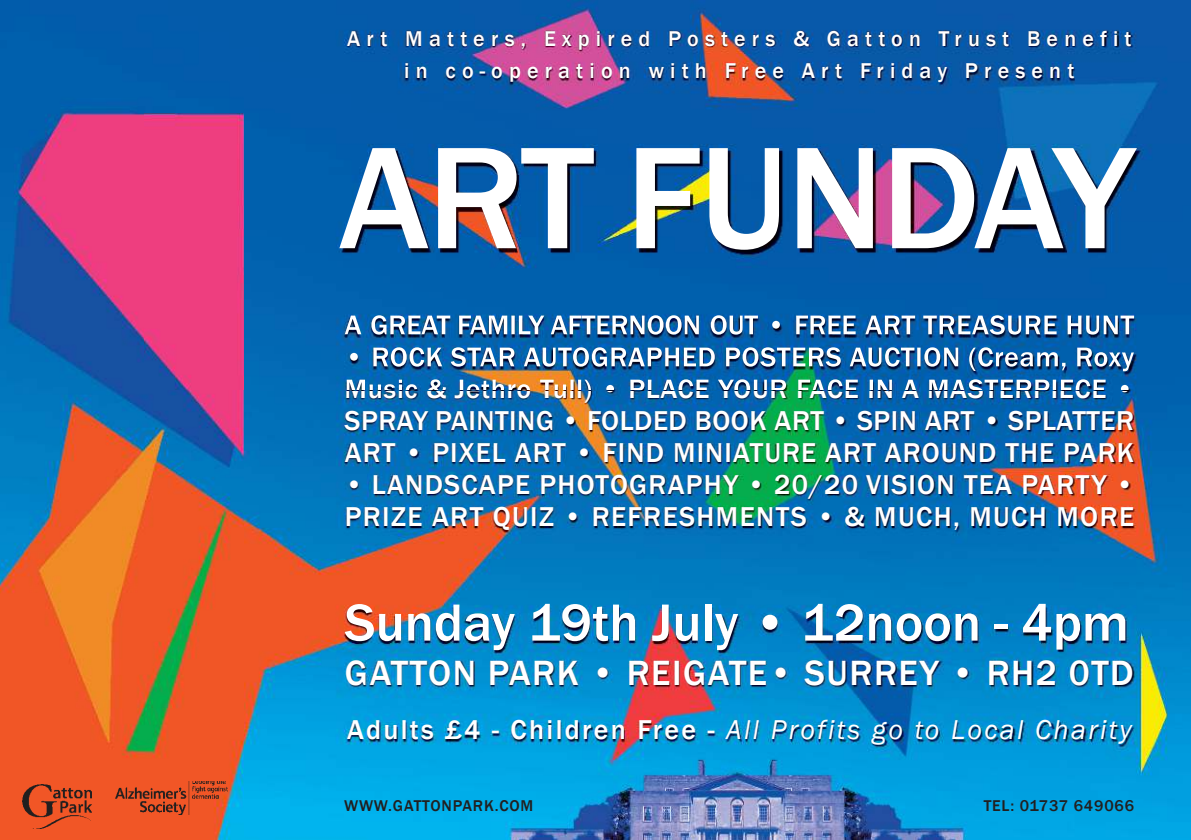
<style>
.page{position:relative;width:1191px;height:840px;background:#fff}
.page>*{position:absolute;margin:0;border:0;box-sizing:border-box;transform-origin:0 0}
.t1{font:500 150px "Franklin Gothic";letter-spacing:-.015em;color:#fff}
.t2{font:500 54px "Franklin Gothic";color:#fff}
.t3{font:500 36px "Franklin Gothic";letter-spacing:.04em;color:#fff}
.t4{font:500 28px/32px "Franklin Gothic";letter-spacing:.045em;color:#fff;text-align:justify}
.t5{font:italic 28px "Franklin Gothic";letter-spacing:.08em;color:#fff}
.t6{font:500 22px/32px "Franklin Gothic";letter-spacing:.28em;color:#fff;text-align:center}
.t7{font:500 16px "Franklin Gothic";letter-spacing:.05em;color:#221f1f}
.s1{font-weight:500;font-style:normal}
</style>
<div class="page">
<img style="left:0;top:0;width:244px;height:839px">
<img style="left:244px;top:390px;width:947px;height:449px">
<img style="left:244px;top:0;width:947px;height:113px">
<img style="left:115px;top:781px;width:112px;height:33px">
<img style="left:23px;top:783px;width:68px;height:44px">
<img style="left:145px;top:113px;width:1046px;height:277px">
<img style="left:345px;top:315px;width:354px;height:19px">
<img style="left:865px;top:315px;width:269px;height:19px">
<img style="left:350px;top:347px;width:239px;height:19px">
<img style="left:347px;top:379px;width:168px;height:10px">
<p class="t6" style="left:347px;top:24px;width:786px">Art Matters, Expired Posters &amp; Gatton Trust Benefit in co-operation with Free Art Friday Present</p>
<h1 class="t1" style="left:339px;top:146px;width:797px">ART FUNDAY</h1>
<p class="t4" style="left:345px;top:375px;width:791px">Music &amp; Jethro Tull) • PLACE YOUR FACE IN A MASTERPIECE • SPRAY PAINTING • FOLDED BOOK ART • SPIN ART • SPLATTER ART • PIXEL ART • FIND MINIATURE ART AROUND THE PARK</p>
<p class="t4" style="left:345px;top:471px;width:791px">• LANDSCAPE PHOTOGRAPHY • 20/20 VISION TEA PARTY •<br>PRIZE ART QUIZ • REFRESHMENTS • &amp; MUCH, MUCH MORE</p>
<h2 class="t2" style="left:345px;top:603px;width:786px">Sunday 19th July • 12noon - 4pm</h2>
<p class="t3" style="left:345px;top:659px;width:790px">GATTON PARK • REIGATE• SURREY • RH2 0TD</p>
<p class="t5" style="left:347px;top:719px;width:786px"><span class="s1">Adults £4 - Children Free -</span> All Profits go to Local Charity</p>
<p class="t7" style="left:344px;top:799px;width:191px">WWW.GATTONPARK.COM</p>
<p class="t7" style="left:983px;top:800px;width:152px">TEL: 01737 649066</p>
</div>
